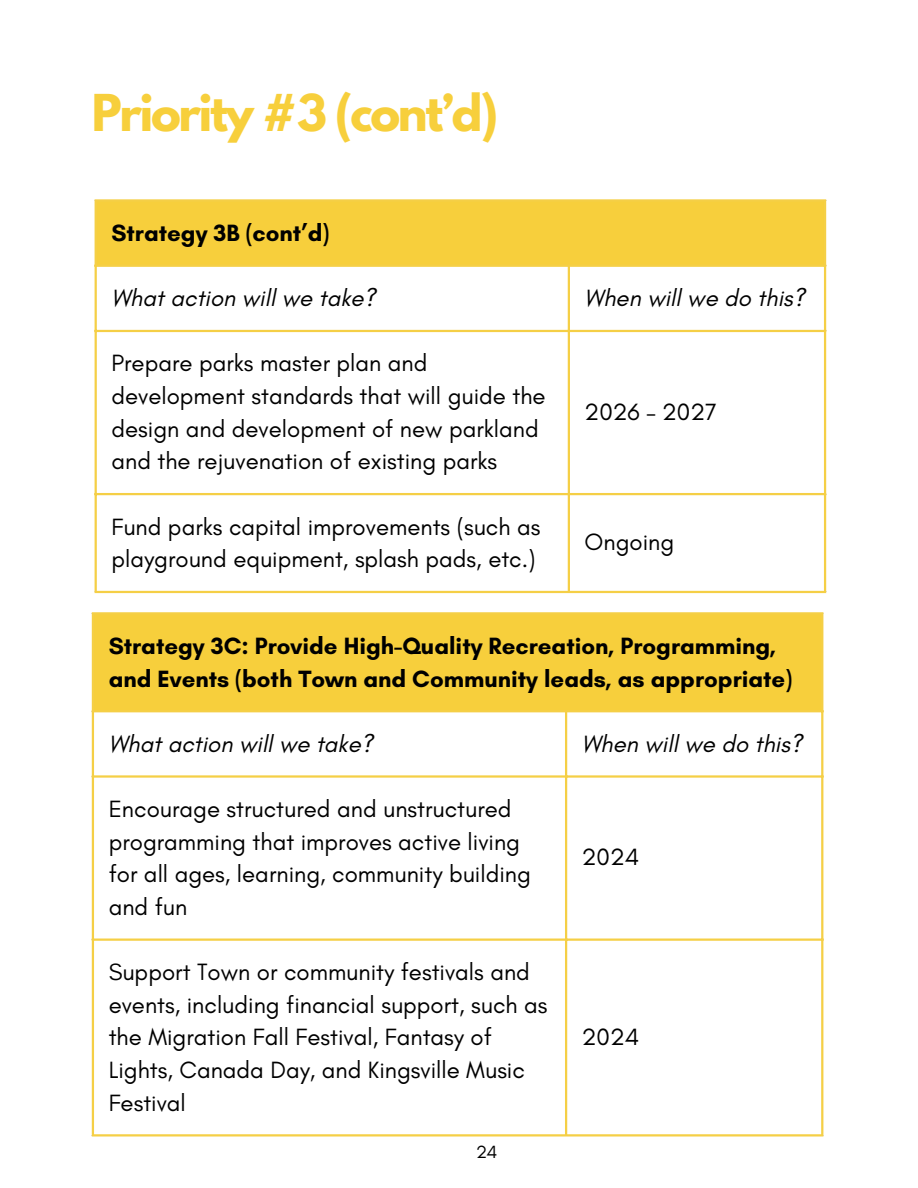
<style>
.page{position:relative;width:918px;height:1188px;background:#fff}
.page>*{position:absolute;margin:0;border:0;box-sizing:border-box;transform-origin:0 0}
.t1{font:700 45px "League Spartan";letter-spacing:-.05em;color:#f7cf3c}
.t2{font:24px/32.7px "Glacial Indifference";color:#000}
.t3{font:700 24px/32.7px "Glacial Indifference";color:#000}
.t4{font:italic 24px "Glacial Indifference";color:#000}
.t5{font:18px "Glacial Indifference";color:#000}
</style>
<div class="page">
<div style="left:95px;top:200px;width:730px;height:66px;background:#f7cf3c"></div>
<hr style="left:95px;top:202px;width:2px;height:389px;background:#f5cf46">
<hr style="left:568px;top:267px;width:2px;height:324px;background:#f5cf46">
<hr style="left:824px;top:202px;width:2px;height:389px;background:#f5cf46">
<hr style="left:95px;top:199px;width:731px;height:3px;background:#f5cf46">
<hr style="left:95px;top:265px;width:731px;height:2px;background:#f5cf46">
<hr style="left:95px;top:330px;width:731px;height:2px;background:#f5cf46">
<hr style="left:95px;top:493px;width:731px;height:2px;background:#f5cf46">
<hr style="left:95px;top:591px;width:731px;height:2px;background:#f5cf46">
<div style="left:93px;top:613px;width:730px;height:99px;background:#f7cf3c"></div>
<hr style="left:92px;top:615px;width:2px;height:519px;background:#f5cf46">
<hr style="left:565px;top:712px;width:2px;height:422px;background:#f5cf46">
<hr style="left:821px;top:615px;width:2px;height:519px;background:#f5cf46">
<hr style="left:92px;top:612px;width:731px;height:3px;background:#f5cf46">
<hr style="left:92px;top:710px;width:731px;height:2px;background:#f5cf46">
<hr style="left:92px;top:775px;width:731px;height:3px;background:#f5cf46">
<hr style="left:92px;top:939px;width:731px;height:2px;background:#f5cf46">
<hr style="left:92px;top:1134px;width:731px;height:3px;background:#f5cf46">
<p class="t1" style="left:92px;top:90px;width:408px">Priority #3 (cont’d)</p>
<p class="t3" style="left:111px;top:216px;width:220px">Strategy 3B (cont’d)</p>
<p class="t4" style="left:111px;top:283px;width:266px">What action will we take?</p>
<p class="t4" style="left:585px;top:283px;width:222px">When will we do this?</p>
<p class="t2" style="left:111px;top:347px;width:436px">Prepare parks master plan and development standards that will guide the design and development of new parkland and the rejuvenation of existing parks</p>
<p class="t2" style="left:111px;top:510px;width:431px">Fund parks capital improvements (such as playground equipment, splash pads, etc.)</p>
<p class="t2" style="left:585px;top:395px;width:134px">2026 – 2027</p>
<p class="t2" style="left:585px;top:526px;width:91px">Ongoing</p>
<p class="t3" style="left:109px;top:629px;width:685px">Strategy 3C: Provide High-Quality Recreation, Programming, and Events (both Town and Community leads, as appropriate)</p>
<p class="t4" style="left:109px;top:729px;width:266px">What action will we take?</p>
<p class="t4" style="left:582px;top:729px;width:222px">When will we do this?</p>
<p class="t2" style="left:109px;top:792px;width:424px">Encourage structured and unstructured programming that improves active living for all ages, learning, community building and fun</p>
<p class="t2" style="left:109px;top:955px;width:440px">Support Town or community festivals and events, including financial support, such as the Migration Fall Festival, Fantasy of Lights, Canada Day, and Kingsville Music Festival</p>
<p class="t5" style="left:476px;top:1141px;width:23px">24</p>
<p class="t2" style="left:582px;top:841px;width:59px">2024</p>
<p class="t2" style="left:582px;top:1021px;width:59px">2024</p>
</div>
